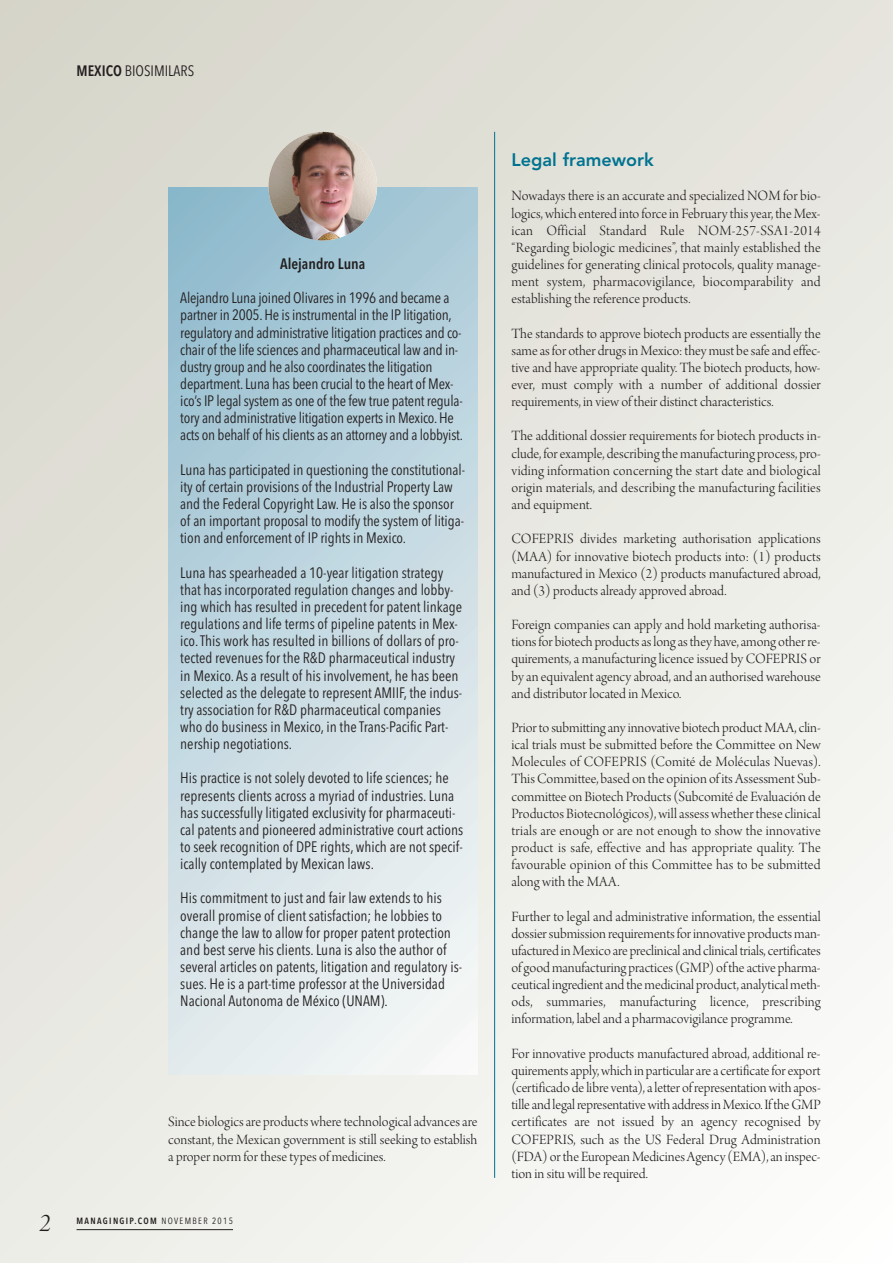
<style>
.page{position:relative;width:893px;height:1263px;background:#fff}
.page>*{position:absolute;margin:0;border:0;box-sizing:border-box;transform-origin:0 0}
.t1{font:27px "Arno Pro Light Italic Display";color:#231f20}
.t2{font:800 18px "Avenir";color:#007391}
.t3{font:15px/17.1px "Arno Pro Light Display";color:#231f20;text-align:justify}
.t4{font:15px/17.1px "Avenir Next Condensed";color:#231f20}
.t5{font:600 15px "Avenir Next Condensed";color:#231f20}
.t6{font:600 9px "Avenir Next Condensed";letter-spacing:.15em;color:#231f20}
.s1{font-weight:600}
.s2{font-weight:400}
</style>
<div class="page">
<hr style="left:494px;top:132px;width:1px;height:1046px;background:#007391">
<hr style="left:77px;top:1229px;width:156px;height:1px;background:#231f20">
<img style="left:168px;top:187px;width:309px;height:888px">
<img style="left:268px;top:132px;width:109px;height:108px;border-radius:50%">
<p class="t4" style="left:77px;top:62px;width:119px"><span class="s1">MEXICO</span> BIOSIMILARS</p>
<p class="t5" style="left:280px;top:251px;width:87px">Alejandro Luna</p>
<p class="t4" style="left:180px;top:289px;width:284px">Alejandro Luna joined Olivares in 1996 and became a partner in 2005.He is instrumental in the IP litigation, regulatory and administrative litigation practices and co&shy;chair of the life sciences and pharmaceutical law and in&shy;dustry group and he also coordinates the litigation department.Luna has been crucial to the heart of Mex&shy;ico’s IP legal system as one of the few true patent regula&shy;tory and administrative litigation experts in Mexico.He acts on behalf of his clients as an attorney and a lobbyist.</p>
<p class="t4" style="left:180px;top:460px;width:286px">Luna has participated in questioning the constitutional&shy;ity of certain provisions of the Industrial Property Law and the Federal Copyright Law. He is also the sponsor of an important proposal to modify the system of litiga&shy;tion and enforcement of IP rights in Mexico.</p>
<p class="t4" style="left:180px;top:563px;width:284px">Luna has spearheaded a 10-year litigation strategy that has incorporated regulation changes and lobby&shy;ing which has resulted in precedent for patent linkage regulations and life terms of pipeline patents in Mex&shy;ico.This work has resulted in billions of dollars of pro&shy;tected revenues for the R&amp;D pharmaceutical industry in Mexico. As a result of his involvement, he has been selected as the delegate to represent AMIIF, the indus&shy;try association for R&amp;D pharmaceutical companies who do business in Mexico, in the Trans-Pacific Part&shy;nership negotiations.</p>
<p class="t4" style="left:180px;top:769px;width:284px">His practice is not solely devoted to life sciences; he represents clients across a myriad of industries. Luna has successfully litigated exclusivity for pharmaceuti&shy;cal patents and pioneered administrative court actions to seek recognition of DPE rights, which are not specif&shy;ically contemplated by Mexican laws.</p>
<p class="t4" style="left:180px;top:889px;width:283px">His commitment to just and fair law extends to his overall promise of client satisfaction; he lobbies to change the law to allow for proper patent protection and best serve his clients. Luna is also the author of several articles on patents, litigation and regulatory is&shy;sues. He is a part-time professor at the Universidad Nacional Autonoma de México (UNAM).</p>
<p class="t3" style="left:168px;top:1115px;width:311px">Since biologicsare productswheretechnologicaladvancesare constant, the Mexican government is still seeking to establish a proper norm for these types of medicines.</p>
<h1 class="t1" style="left:39px;top:1212px;width:13px">2</h1>
<p class="t6" style="left:77px;top:1213px;width:158px">MANAGINGIP.COM <span class="s2">NOVEMBER 2015</span></p>
<p class="t2" style="left:511px;top:146px;width:144px">Legal framework</p>
<p class="t3" style="left:511px;top:189px;width:311px">Nowadays there is an accurate and specialized NOM for bio&shy;logics,which entered into forcein Februarythisyear, the Mex&shy;ican Official Standard Rule NOM-257-SSA1-2014 “Regarding biologic medicines”, that mainly established the guidelines for generating clinical protocols, quality manage&shy;ment system, pharmacovigilance, biocomparability and establishing the reference products.</p>
<p class="t3" style="left:511px;top:326px;width:311px">The standards to approve biotech products are essentially the sameasfor other drugsin Mexico: theymust besafeand effec&shy;tive and have appropriate quality. The biotech products, how&shy;ever, must comply with a number of additional dossier requirements, in view of their distinct characteristics.</p>
<p class="t3" style="left:511px;top:429px;width:311px">The additional dossier requirements for biotech products in&shy;clude, forexample, describingthe manufacturing process, pro&shy;viding information concerning the start date and biological origin materials, and describing the manufacturing facilities and equipment.</p>
<p class="t3" style="left:511px;top:532px;width:311px">COFEPRIS divides marketing authorisation applications (MAA) for innovative biotech products into: (1) products manufactured in Mexico (2) products manufactured abroad, and (3) products already approved abroad.</p>
<p class="t3" style="left:511px;top:617px;width:311px">Foreign companies can apply and hold marketing authorisa&shy;tionsfor biotech productsaslongasthey have,among otherre&shy;quirements, a manufacturing licence issued by COFEPRIS or by an equivalent agency abroad, and an authorised warehouse and distributor located in Mexico.</p>
<p class="t3" style="left:511px;top:720px;width:311px">Priorto submittinganyinnovative biotech product MAA,clin&shy;ical trials must be submitted before the Committee on New Molecules of COFEPRIS (Comité de Moléculas Nuevas).<br>ThisCommittee, based on the opinion of its Assessment Sub&shy;committee on Biotech Products(Subcomité de Evaluación de Productos Biotecnológicos),willassesswhether theseclinical trials are enough or are not enough to show the innovative product is safe, effective and has appropriate quality. The favourable opinion of this Committee has to be submitted along with the MAA.</p>
<p class="t3" style="left:511px;top:909px;width:311px">Further to legal and administrative information, the essential dossiersubmission requirementsforinnovative productsman&shy;ufactured inMexico are preclinicaland clinical trials,certificates ofgoodmanufacturing practices(GMP) of theactive pharma&shy;ceutical ingredientand themedicinal product,analyticalmeth&shy;ods, summaries, manufacturing licence, prescribing information, label and a pharmacovigilance programme.</p>
<p class="t3" style="left:511px;top:1046px;width:311px">For innovative products manufactured abroad, additional re&shy;quirementsapply,which in particularareacertificateforexport (certificado delibreventa),aletter ofrepresentationwith apos&shy;tilleand legalrepresentativewith addressinMexico.If theGMP certificates are not issued by an agency recognised by COFEPRIS, such as the US Federal Drug Administration (FDA) orthe EuropeanMedicinesAgency(EMA),an inspec&shy;tion in situ will be required.</p>
</div>
